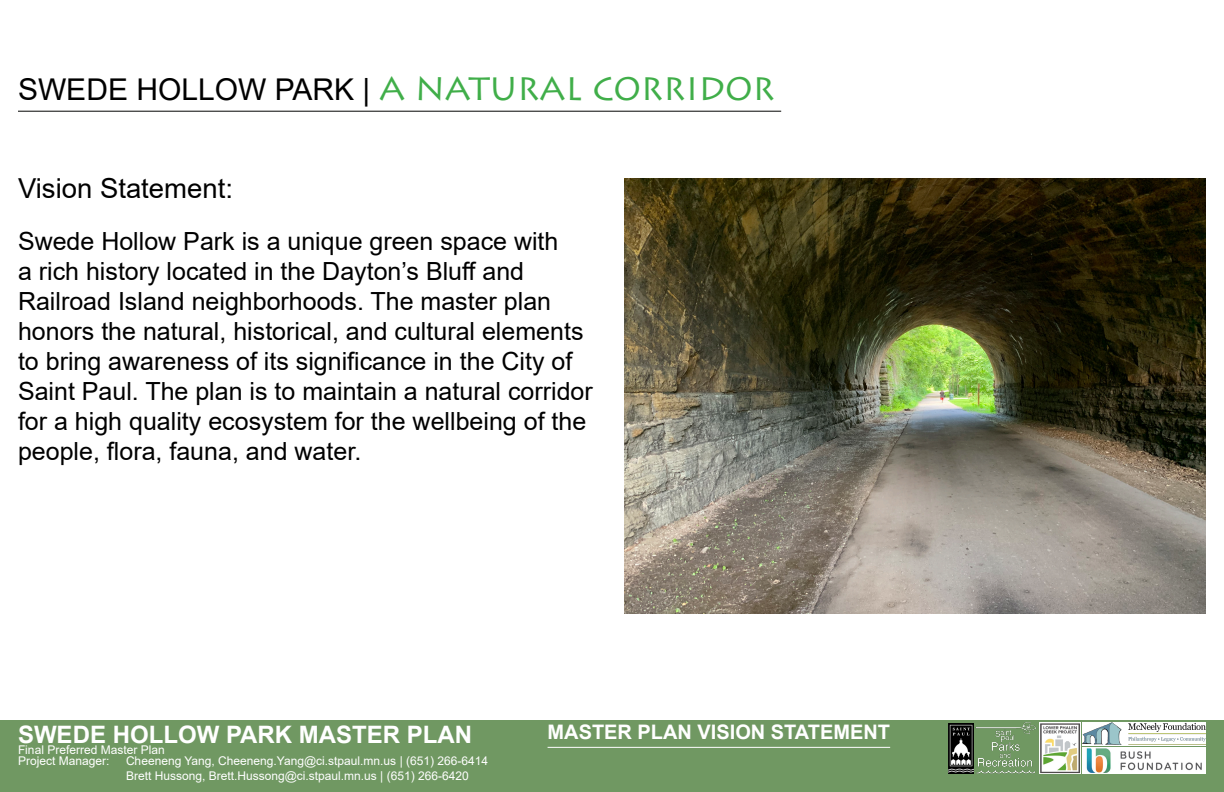
<style>
.page{position:relative;width:1224px;height:792px;background:#fff}
.page>*{position:absolute;margin:0;border:0;box-sizing:border-box;transform-origin:0 0}
.Text{font:30px "Arial";color:#000}
.Text-2{font:27.5px "Arial";color:#000}
.Text-3{font:25px/30px "Arial";color:#000}
.t1{font:700 24px "Arial";color:#fff}
.Master_Layer_Title{font:700 20px "Arial";color:#fff}
.t2{font:12px/14.4px "Arial";color:#fff}
.s1{font-family:"Lithos Pro";font-size:32.5px;color:#40ae49}
</style>
<div class="page">
<img style="left:625px;top:178px;width:581px;height:436px">
<div style="left:0;top:720px;width:1224px;height:72px;background:#709862"></div>
<img style="left:1083px;top:747px;width:123px;height:27px">
<img style="left:1039px;top:722px;width:42px;height:52px">
<img style="left:1083px;top:722px;width:123px;height:23px">
<img style="left:973px;top:722px;width:64px;height:52px">
<img style="left:949px;top:724px;width:24px;height:50px">
<hr style="left:548px;top:747px;width:342px;height:1px;background:#fff">
<hr style="left:18px;top:111px;width:763px;height:1px;background:#040503">
<p class="Text" style="left:18px;top:69px;width:758px">SWEDE HOLLOW PARK | <span class="s1">A NATURAL CORRIDOR</span></p>
<p class="Text-2" style="left:18px;top:169px;width:217px">Vision Statement:</p>
<p class="Text-3" style="left:18px;top:226px;width:576px">Swede Hollow Park is a unique green space with<br>a rich history located in the Dayton’s Bluff and Railroad Island neighborhoods. The master plan honors the natural, historical, and cultural elements to bring awareness of its significance in the City of Saint Paul. The plan is to maintain a natural corridor for a high quality ecosystem for the wellbeing of the people, flora, fauna, and water.</p>
<p class="t1" style="left:18px;top:717px;width:456px">SWEDE HOLLOW PARK MASTER PLAN</p>
<p class="t2" style="left:18px;top:754px;width:93px">Project Manager:</p>
<p class="t2" style="left:126px;top:754px;width:364px">Cheeneng Yang, Cheeneng.Yang@ci.stpaul.mn.us | (651) 266-6414<br>Brett Hussong, Brett.Hussong@ci.stpaul.mn.us | (651) 266-6420</p>
<p class="t2" style="left:18px;top:743px;width:148px">Final Preferred Master Plan</p>
<p class="Master_Layer_Title" style="left:548px;top:717px;width:344px">MASTER PLAN VISION STATEMENT</p>
</div>
